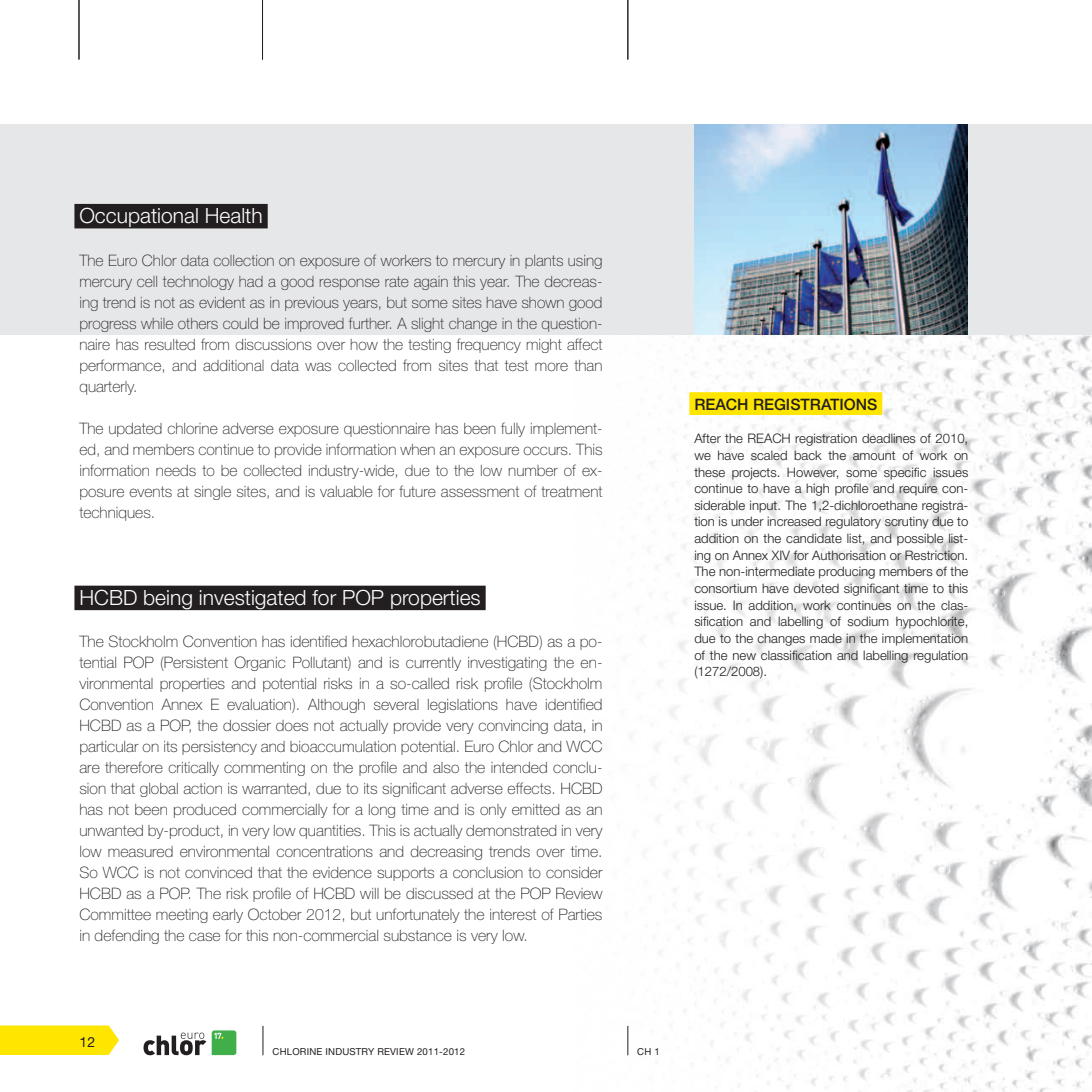
<style>
.page{position:relative;width:1092px;height:1092px;background:#fff}
.page>*{position:absolute;margin:0;border:0;box-sizing:border-box;transform-origin:0 0}
.INTERTITRE{font:300 21px "Helvetica Neue LT Std";color:#fff}
.BODY{font:100 15.75px/21px "Helvetica Neue LT Std";color:#231f20;text-align:justify}
.TITRE_petit_texte_dr{font:500 15.75px "Helvetica Neue LT Std";color:#231f20}
.t1{font:14px "Helvetica Neue LT Std";color:#231f20}
.BODY_petit_texte_dro{font:300 13.12px/16.6px "Helvetica Neue LT Std";color:#231f20;text-align:justify}
.t2{font:9.62px "Helvetica Neue LT Std";letter-spacing:.02em;color:#231f20}
</style>
<div class="page">
<img style="left:569px;top:334px;width:522px;height:757px">
<div style="left:0;top:124px;width:1091px;height:210px;background:#e6e7e9"></div>
<div style="left:74px;top:204px;width:194px;height:24px;background:#231f20"></div>
<div style="left:74px;top:585px;width:411px;height:25px;background:#231f20"></div>
<div style="left:689px;top:392px;width:193px;height:23px;background:#ffe601"></div>
<img style="left:694px;top:124px;width:273px;height:210px">
<hr style="left:78px;top:0;width:1px;height:60px;background:#231f20">
<hr style="left:262px;top:0;width:1px;height:60px;background:#231f20">
<hr style="left:627px;top:0;width:1px;height:60px;background:#231f20">
<svg style="left:0;top:1025px;width:119px;height:29px;background:#ffe70f"></svg>
<svg style="left:143px;top:1032px;width:63px;height:23px"></svg>
<svg style="left:212px;top:1030px;width:24px;height:24px"></svg>
<hr style="left:627px;top:1025px;width:1px;height:30px;background:#231f20">
<hr style="left:262px;top:1025px;width:1px;height:30px;background:#231f20">
<p class="INTERTITRE" style="left:79px;top:203px;width:185px">Occupational Health</p>
<p class="BODY" style="left:79px;top:249px;width:524px">The Euro Chlor data collection on exposure of workers to mercury in plants using mercury cell technology had a good response rate again this year. The decreas&shy;ing trend is not as evident as in previous years, but some sites have shown good progress while others could be improved further. A slight change in the question&shy;naire has resulted from discussions over how the testing frequency might affect performance, and additional data was collected from sites that test more than quarterly.</p>
<p class="BODY" style="left:79px;top:417px;width:524px">The updated chlorine adverse exposure questionnaire has been fully implement&shy;ed, and members continue to provide information when an exposure occurs. This information needs to be collected industry-wide, due to the low number of ex&shy;posure events at single sites, and is valuable for future assessment of treatment techniques.</p>
<p class="INTERTITRE" style="left:79px;top:585px;width:403px">HCBD being investigated for POP properties</p>
<p class="BODY" style="left:79px;top:631px;width:524px">The Stockholm Convention has identified hexachlorobutadiene (HCBD) as a po&shy;tential POP (Persistent Organic Pollutant) and is currently investigating the en&shy;vironmental properties and potential risks in a so-called risk profile (Stockholm Convention Annex E evaluation). Although several legislations have identified HCBD as a POP, the dossier does not actually provide very convincing data, in particular on its persistency and bioaccumulation potential. Euro Chlor and WCC are therefore critically commenting on the profile and also the intended conclu&shy;sion that global action is warranted, due to its significant adverse effects. HCBD has not been produced commercially for a long time and is only emitted as an unwanted by-product, in very low quantities. This is actually demonstrated in very low measured environmental concentrations and decreasing trends over time.<br>So WCC is not convinced that the evidence supports a conclusion to consider HCBD as a POP. The risk profile of HCBD will be discussed at the POP Review Committee meeting early October 2012, but unfortunately the interest of Parties in defending the case for this non-commercial substance is very low.</p>
<p class="TITRE_petit_texte_dr" style="left:694px;top:395px;width:184px">REACH REGISTRATIONS</p>
<p class="BODY_petit_texte_dro" style="left:694px;top:430px;width:275px">After the REACH registration deadlines of 2010, we have scaled back the amount of work on these projects. However, some specific issues continue to have a high profile and require con&shy;siderable input. The 1,2-dichloroethane registra&shy;tion is under increased regulatory scrutiny due to addition on the candidate list, and possible list&shy;ing on Annex XIV for Authorisation or Restriction.<br>The non-intermediate producing members of the consortium have devoted significant time to this issue. In addition, work continues on the clas&shy;sification and labelling of sodium hypochlorite, due to the changes made in the implementation of the new classification and labelling regulation (1272/2008).</p>
<p class="t1" style="left:79px;top:1033px;width:17px">12</p>
<p class="t2" style="left:272px;top:1045px;width:194px">CHLORINE INDUSTRY REVIEW 2011-2012</p>
<p class="t2" style="left:637px;top:1045px;width:24px">CH 1</p>
</div>
